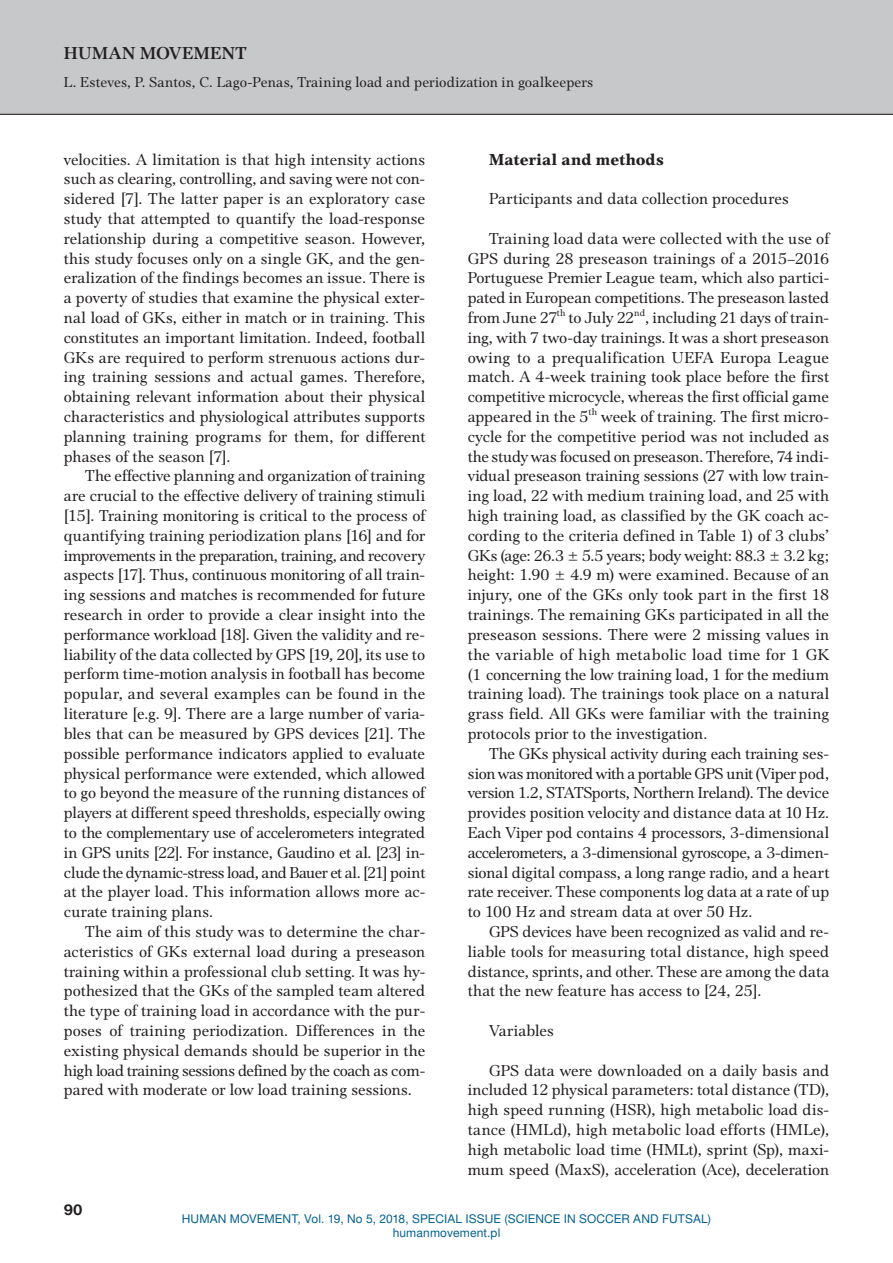
<style>
.page{position:relative;width:893px;height:1263px;background:#fff}
.page>*{position:absolute;margin:0;border:0;box-sizing:border-box;transform-origin:0 0}
.t1{font:700 18px "Platea EFN";letter-spacing:.025em;color:#231f20}
.t2{font:16.5px/19.8px "Platea EFN";color:#231f20;text-align:justify}
.t3{font:16.5px "Platea EFN Black";letter-spacing:.01em;color:#231f20}
.t4{font:15px "Platea EFN";letter-spacing:.01em;color:#231f20}
.t5{font:700 15px "Switzer EFN";color:#231f20}
.t6{font:12px/14.4px "Switzer EFN";letter-spacing:.005em;color:#006190;text-align:center}
</style>
<div class="page">
<div style="left:0;top:0;width:893px;height:115px;background:#c7c8ca"></div>
<hr style="left:0;top:114px;width:893px;height:1px;background:#231f20">
<p class="t1" style="left:64px;top:43px;width:184px">HUMAN MOVEMENT</p>
<p class="t4" style="left:64px;top:74px;width:531px">L. Esteves, P. Santos, C. Lago-Penas, Training load and periodization in goalkeepers</p>
<p class="t2" style="left:64px;top:149px;width:363px">velocities. A limitation is that high intensity actions such as clearing, controlling, and saving were not con&shy;sidered [7]. The latter paper is an exploratory case study that attempted to quantify the load-response relationship during a competitive season. However, this study focuses only on a single GK, and the gen&shy;eralization of the findings becomes an issue. There is a poverty of studies that examine the physical exter&shy;nal load of GKs, either in match or in training. This constitutes an important limitation. Indeed, football GKs are required to perform strenuous actions dur&shy;ing training sessions and actual games. Therefore, obtaining relevant information about their physical characteristics and physiological attributes supports planning training programs for them, for different phases of the season [7].</p>
<p class="t2" style="left:64px;top:466px;width:363px;text-indent:21px">The effective planning and organization of training are crucial to the effective delivery of training stimuli [15]. Training monitoring is critical to the process of quantifying training periodization plans [16] and for improvements in the preparation, training, and recovery aspects [17]. Thus, continuous monitoring of all train&shy;ing sessions and matches is recommended for future research in order to provide a clear insight into the performance workload [18]. Given the validity and re&shy;liability of the data collected by GPS [19, 20], its use to perform time-motion analysis in football has become popular, and several examples can be found in the literature [e.g. 9]. There are a large number of varia&shy;bles that can be measured by GPS devices [21]. The possible performance indicators applied to evaluate physical performance were extended, which allowed to go beyond the measure of the running distances of players at different speed thresholds, especially owing to the complementary use of accelerometers integrated in GPS units [22]. For instance, Gaudino et al. [23] in&shy;clude the dynamic-stress load, and Bauer et al. [21] point at the player load. This information allows more ac&shy;curate training plans.</p>
<p class="t2" style="left:64px;top:922px;width:363px;text-indent:21px">The aim of this study was to determine the char&shy;acteristics of GKs external load during a preseason training within a professional club setting. It was hy&shy;pothesized that the GKs of the sampled team altered the type of training load in accordance with the pur&shy;poses of training periodization. Differences in the existing physical demands should be superior in the high load training sessions defined by the coach as com&shy;pared with moderate or low load training sessions.</p>
<p class="t3" style="left:489px;top:149px;width:176px">Material and methods</p>
<p class="t2" style="left:489px;top:189px;width:301px">Participants and data collection procedures</p>
<p class="t2" style="left:468px;top:229px;width:363px;text-indent:21px">Training load data were collected with the use of GPS during 28 preseason trainings of a 2015–2016<br>Portuguese Premier League team, which also partici&shy;pated in European competitions. The preseason lasted from June 27<sup>th</sup> to July 22<sup>nd</sup>, including 21 days of train&shy;ing, with 7 two-day trainings. It was a short preseason owing to a prequalification UEFA Europa League match. A 4-week training took place before the first competitive microcycle, whereas the first official game appeared in the 5<sup>th</sup> week of training. The first micro&shy;cycle for the competitive period was not included as the study was focused on preseason. Therefore, 74 indi&shy;vidual preseason training sessions (27 with low train&shy;ing load, 22 with medium training load, and 25 with high training load, as classified by the GK coach ac&shy;cording to the criteria defined in Table 1) of 3 clubs’ GKs (age: 26.3 ± 5.5 years; body weight: 88.3 ± 3.2 kg; height: 1.90 ± 4.9 m) were examined. Because of an injury, one of the GKs only took part in the first 18 trainings. The remaining GKs participated in all the preseason sessions. There were 2 missing values in the variable of high metabolic load time for 1 GK (1 concerning the low training load, 1 for the medium training load). The trainings took place on a natural grass field. All GKs were familiar with the training protocols prior to the investigation.</p>
<p class="t2" style="left:468px;top:743px;width:363px;text-indent:21px">The GKs physical activity during each training ses&shy;sion was monitored with a portable GPS unit (Viper pod, version 1.2, STATSports, Northern Ireland). The device provides position velocity and distance data at 10 Hz.<br>Each Viper pod contains 4 processors, 3-dimensional accelerometers, a 3-dimensional gyroscope, a 3-dimen&shy;sional digital compass, a long range radio, and a heart rate receiver. These components log data at a rate of up to 100 Hz and stream data at over 50 Hz.</p>
<p class="t2" style="left:468px;top:922px;width:363px;text-indent:21px">GPS devices have been recognized as valid and re&shy;liable tools for measuring total distance, high speed distance, sprints, and other. These are among the data that the new feature has access to [24, 25].</p>
<p class="t2" style="left:489px;top:1021px;width:67px">Variables</p>
<p class="t2" style="left:468px;top:1060px;width:363px;text-indent:21px">GPS data were downloaded on a daily basis and included 12 physical parameters: total distance (TD), high speed running (HSR), high metabolic load dis&shy;tance (HMLd), high metabolic load efforts (HMLe), high metabolic load time (HMLt), sprint (Sp), maxi&shy;mum speed (MaxS), acceleration (Ace), deceleration</p>
<p class="t5" style="left:64px;top:1201px;width:20px">90</p>
<p class="t6" style="left:182px;top:1212px;width:531px">HUMAN MOVEMENT, VOL. 19, NO 5, 2018, SPECIAL ISSUE (SCIENCE IN SOCCER AND FUTSAL)<br>HUMANMOVEMENT.PL</p>
</div>
